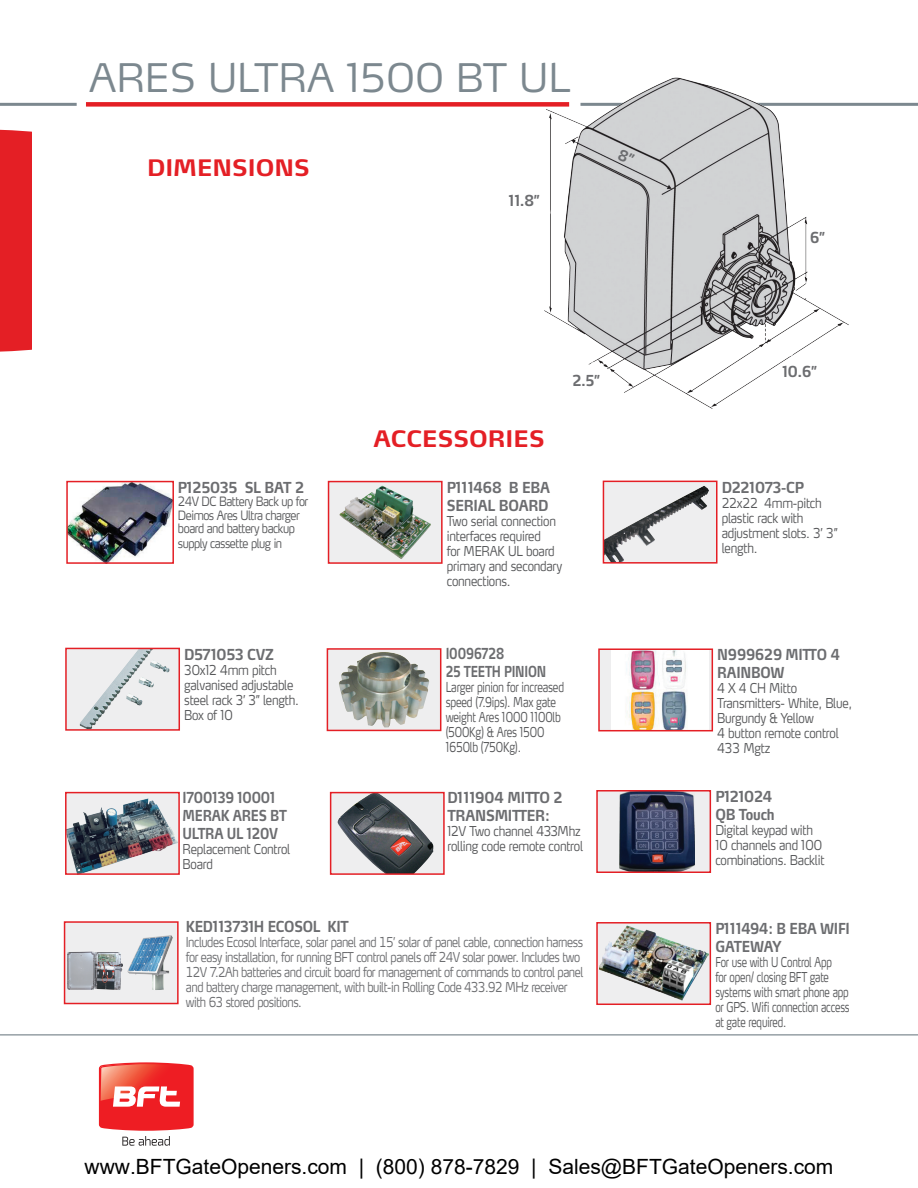
<style>
.page{position:relative;width:918px;height:1188px;background:#fff}
.page>*{position:absolute;margin:0;border:0;box-sizing:border-box;transform-origin:0 0}
.t1{font:300 39px "Max LF";color:#7c888f}
.t2{font:700 22.5px "Max LF";color:#e41f25}
.t3{font:21px "Arial";color:#000}
.CAP__ACC___Nome_e_prezzo_accessori{font:700 15px/18px "Max LF";letter-spacing:-.02em;color:#6c6d70;scale:.85 1}
.CAP__ACC___Nome_e_prezzo_accessori-2{font:700 15px/18px "Max LF";letter-spacing:-.02em;color:#6c6d70;scale:.83 1}
.CAP__ACC___Nome_e_prezzo_accessori-3{font:700 15px/18px "Max LF";letter-spacing:-.02em;color:#6c6d70;scale:.79 1}
.CAP__ACC___Nome_e_prezzo_accessori-4{font:700 15px/18px "Max LF";letter-spacing:-.02em;color:#6c6d70;scale:.72 1}
.CAP__ACC___Nome_e_prezzo_accessori-5{font:300 13.5px/15px "Max TF";letter-spacing:-.04em;color:#6c6d70;scale:.81 1}
.Testo_accessorio{font:300 13.5px/15px "Max LF";letter-spacing:-.02em;color:#57585a;scale:.85 1}
.Testo_accessorio-2{font:300 13.5px/15px "Max TF";letter-spacing:-.02em;color:#57585a;scale:.85 1}
.Testo_accessorio-3{font:300 13.5px/15px "Max LF";letter-spacing:-.02em;color:#57585a;scale:.72 1}
.Testo_accessorio-4{font:300 13.5px/15px "Max LF";letter-spacing:-.02em;color:#57585a;scale:.75 1}
.CAP__ACC___Nome_e_prezzo_accessori-6{font:300 13.5px/15px "Max TF";letter-spacing:-.02em;color:#57585a;scale:.85 1}
.CAP__ACC___Nome_e_prezzo_accessori-7{font:300 13.5px/15px "Max LF";letter-spacing:-.02em;color:#57585a;scale:.85 1}
.Testo_accessorio-5{font:300 12.75px/13.5px "Max TF";letter-spacing:-.04em;color:#57585a;scale:.85 1}
</style>
<div class="page">
<hr style="left:580px;top:103px;width:338px;height:3px;background:#7c888f">
<div style="left:86px;top:102px;width:483px;height:5px;background:#e41f25"></div>
<hr style="left:0;top:103px;width:77px;height:3px;background:#7c888f">
<div style="left:0;top:130px;width:32px;height:222px;background:#e41f25"></div>
<div style="left:66px;top:648px;width:113px;height:82px;background:#eeeeef"></div>
<img style="left:80px;top:651px;width:90px;height:77px">
<div style="left:65px;top:648px;width:115px;height:83px;border:2px solid #e41f25"></div>
<div style="left:66px;top:793px;width:113px;height:81px;background:#eeeeef"></div>
<img style="left:68px;top:799px;width:109px;height:73px">
<div style="left:65px;top:792px;width:115px;height:83px;border:2px solid #e41f25"></div>
<div style="left:331px;top:793px;width:113px;height:81px;background:#eeeeef"></div>
<img style="left:337px;top:795px;width:96px;height:77px">
<div style="left:330px;top:792px;width:115px;height:83px;border:2px solid #e41f25"></div>
<div style="left:327px;top:649px;width:114px;height:81px;background:#eeeeef"></div>
<img style="left:339px;top:652px;width:90px;height:75px">
<div style="left:327px;top:648px;width:114px;height:83px;border:2px solid #e41f25"></div>
<div style="left:597px;top:791px;width:113px;height:81px;background:#eeeeef"></div>
<img style="left:620px;top:793px;width:74px;height:77px">
<div style="left:596px;top:790px;width:115px;height:83px;border:2px solid #e41f25"></div>
<div style="left:596px;top:922px;width:115px;height:83px;background:#eeeeef;border:2px solid #e41f25"></div>
<div style="left:603px;top:481px;width:114px;height:82px;background:#eeeeef"></div>
<img style="left:606px;top:486px;width:103px;height:75px">
<div style="left:603px;top:481px;width:115px;height:83px;border:2px solid #e41f25"></div>
<div style="left:64px;top:921px;width:115px;height:83px;background:#eeeeef;border:2px solid #e41f25"></div>
<img style="left:67px;top:951px;width:56px;height:39px">
<img style="left:127px;top:935px;width:46px;height:55px">
<div style="left:329px;top:482px;width:113px;height:81px;background:#eeeeef"></div>
<img style="left:339px;top:486px;width:92px;height:73px">
<div style="left:328px;top:481px;width:115px;height:83px;border:2px solid #e41f25"></div>
<img style="left:69px;top:484px;width:102px;height:77px">
<div style="left:66px;top:481px;width:108px;height:83px;border:2px solid #e41f25"></div>
<div style="left:599px;top:649px;width:113px;height:82px;background:#eeeeef"></div>
<img style="left:611px;top:651px;width:98px;height:77px">
<div style="left:598px;top:648px;width:115px;height:83px;border:2px solid #e41f25"></div>
<img style="left:529px;top:77px;width:321px;height:332px">
<svg style="left:99px;top:1062px;width:95px;height:84px"></svg>
<hr style="left:0;top:1034px;width:918px;height:1px;background:#7c888f">
<img style="left:599px;top:923px;width:109px;height:78px">
<svg style="left:618px;top:149px;width:17px;height:14px"></svg>
<p class="t1" style="left:89px;top:53px;width:483px">ARES ULTRA 1500 BT UL</p>
<p class="t2" style="left:147px;top:153px;width:164px">DIMENSIONS</p>
<p class="CAP__ACC___Nome_e_prezzo_accessori" style="left:509px;top:192px;width:38px">11.8”</p>
<p class="CAP__ACC___Nome_e_prezzo_accessori" style="left:178px;top:478px;width:150px">P125035 SL BAT 2</p>
<p class="Testo_accessorio-5" style="left:178px;top:495px;width:155px">24V DC Battery Back up for<br>Deimos Ares Ultra charger board and battery backup</p>
<p class="Testo_accessorio-5" style="left:178px;top:537px;width:124px">supply cassette plug in</p>
<p class="CAP__ACC___Nome_e_prezzo_accessori" style="left:184px;top:645px;width:107px">D571053 CVZ</p>
<p class="Testo_accessorio" style="left:184px;top:662px;width:110px">30x12 4mm pitch</p>
<p class="Testo_accessorio" style="left:184px;top:677px;width:136px">galvanised adjustable steel rack 3’ 3” length.</p>
<p class="Testo_accessorio" style="left:184px;top:707px;width:59px">Box of 10</p>
<p class="CAP__ACC___Nome_e_prezzo_accessori-3" style="left:183px;top:788px;width:134px">I700139 10001<br>MERAK ARES BT<br>ULTRA UL 120V</p>
<p class="CAP__ACC___Nome_e_prezzo_accessori-7" style="left:183px;top:841px;width:128px">Replacement Control<br>Board</p>
<p class="CAP__ACC___Nome_e_prezzo_accessori" style="left:572px;top:371px;width:34px">2.5”</p>
<p class="t2" style="left:373px;top:425px;width:173px">ACCESSORIES</p>
<p class="CAP__ACC___Nome_e_prezzo_accessori" style="left:447px;top:478px;width:123px">P111468 B EBA<br>SERIAL BOARD</p>
<p class="CAP__ACC___Nome_e_prezzo_accessori-6" style="left:447px;top:513px;width:137px">Two serial connection interfaces required<br>for MERAK UL board primary and secondary connections.</p>
<p class="CAP__ACC___Nome_e_prezzo_accessori-4" style="left:446px;top:645px;width:141px">I0096728<br>25 TEETH PINION</p>
<p class="Testo_accessorio-4" style="left:446px;top:680px;width:159px">Larger pinion for increased speed (7.9ips). Max gate weight Ares 1000 1100lb (500Kg) &amp; Ares 1500<br>1650lb (750Kg).</p>
<p class="CAP__ACC___Nome_e_prezzo_accessori" style="left:447px;top:788px;width:137px">D111904 MITTO 2<br>TRANSMITTER:</p>
<p class="Testo_accessorio" style="left:447px;top:823px;width:161px">12V Two channel 433Mhz rolling code remote control</p>
<p class="CAP__ACC___Nome_e_prezzo_accessori-2" style="left:186px;top:917px;width:198px">KED113731H ECOSOL KIT</p>
<p class="CAP__ACC___Nome_e_prezzo_accessori-5" style="left:186px;top:934px;width:492px">Includes Ecosol Interface, solar panel and 15’ solar of panel cable, connection harness for easy installation, for running BFT control panels off 24V solar power. Includes two 12V 7.2Ah batteries and circuit board for management of commands to control panel and battery charge management, with built-in Rolling Code 433.92 MHz receiver with 63 stored positions.</p>
<p class="CAP__ACC___Nome_e_prezzo_accessori" style="left:810px;top:228px;width:19px">6”</p>
<p class="CAP__ACC___Nome_e_prezzo_accessori" style="left:782px;top:362px;width:43px">10.6”</p>
<p class="CAP__ACC___Nome_e_prezzo_accessori" style="left:722px;top:478px;width:98px">D221073-CP</p>
<p class="Testo_accessorio-2" style="left:722px;top:495px;width:138px">22x22 4mm-pitch plastic rack with adjustment slots. 3’ 3’’ length.</p>
<p class="CAP__ACC___Nome_e_prezzo_accessori-2" style="left:717px;top:645px;width:150px">N999629 MITTO 4<br>RAINBOW</p>
<p class="Testo_accessorio-2" style="left:717px;top:680px;width:160px">4 X 4 CH Mitto<br>Transmitters- White, Blue,<br>Burgundy &amp; Yellow</p>
<p class="Testo_accessorio-2" style="left:717px;top:725px;width:144px">4 button remote control<br>433 Mgtz</p>
<p class="CAP__ACC___Nome_e_prezzo_accessori" style="left:715px;top:787px;width:71px">P121024<br>QB Touch</p>
<p class="Testo_accessorio" style="left:715px;top:822px;width:130px">Digital keypad with<br>10 channels and 100 combinations. Backlit</p>
<p class="CAP__ACC___Nome_e_prezzo_accessori-2" style="left:715px;top:919px;width:164px">P111494: B EBA WIFI<br>GATEWAY</p>
<p class="Testo_accessorio-3" style="left:715px;top:954px;width:188px">For use with U Control App<br>for open/ closing BFT gate systems with smart phone app or GPS. Wifi connection access at gate required.</p>
<h3 class="t3" style="left:85px;top:1152px;width:750px">www.BFTGateOpeners.com | (800) 878-7829 | Sales@BFTGateOpeners.com</h3>
</div>
